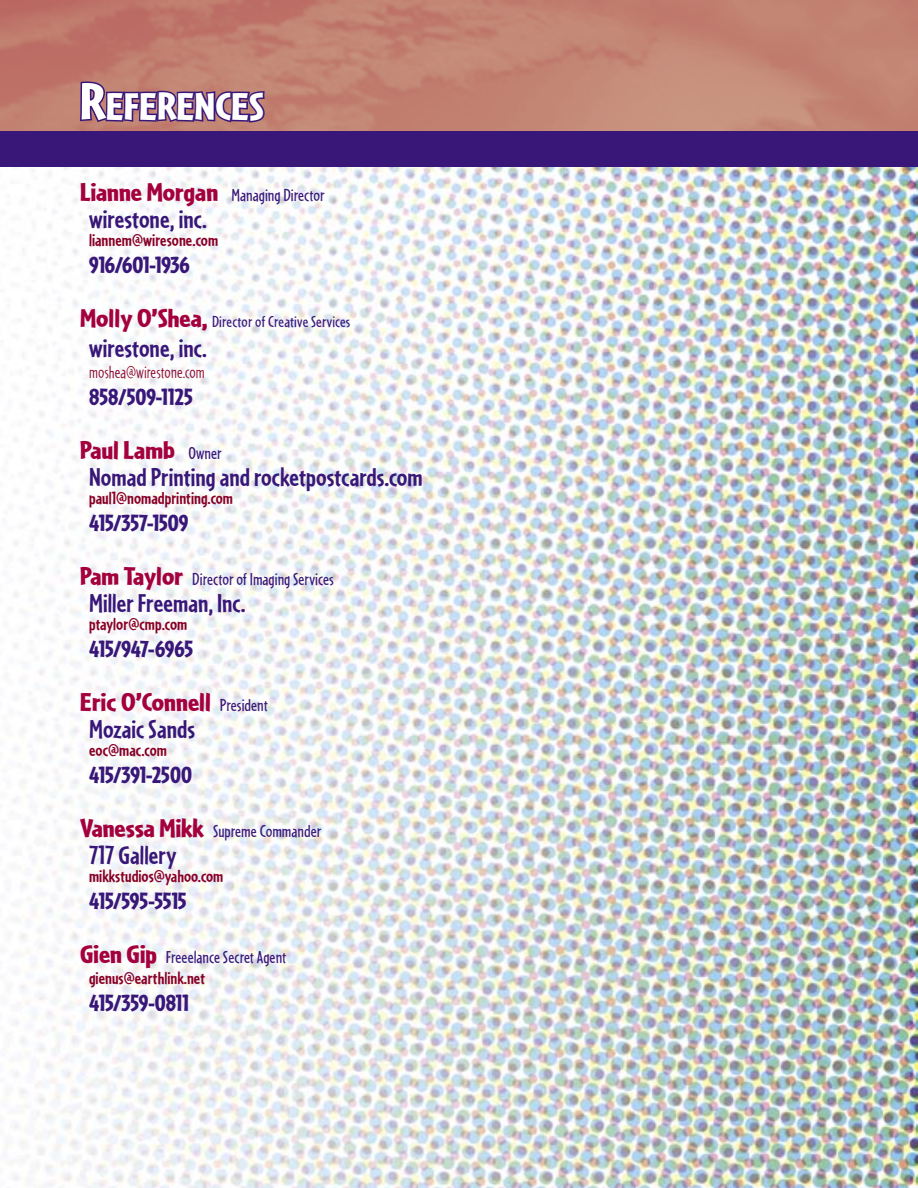
<style>
.page{position:relative;width:918px;height:1188px;background:#fff}
.page>*{position:absolute;margin:0;border:0;box-sizing:border-box;transform-origin:0 0}
.REf-_Who{font:900 40.5px "Cafeteria";color:#fff;scale:1.1 1}
.Ref-_Co_Name{font:700 27px "Cafeteria";color:#381778}
.REf-_Who-2{font:900 27px "Cafeteria";color:#a3003d;scale:1.1 1}
.ref_phone{font:900 24px "Cafeteria";color:#381778}
.REf-_Who-3{font:18px "Cafeteria";color:#381778}
.Ref-email{font:700 18px "Cafeteria";color:#880025}
.Ref-email-2{font:300 18px "Cafeteria";color:#880025}
.REf-_Who-4{font:16.5px "Cafeteria";letter-spacing:.005em;color:#381778}
.s1{font-size:54px}
.s2{font-weight:900;font-size:27px;color:#a3003d}
.s3{font-weight:400;font-size:18px;color:#381778}
</style>
<div class="page">
<img style="left:0;top:167px;width:918px;height:1021px">
<img style="left:0;top:0;width:918px;height:132px">
<div style="left:0;top:132px;width:918px;height:35px;background:#381778"></div>
<svg style="left:78px;top:80px;width:188px;height:44px;background:#885674"></svg>
<p class="REf-_Who" style="left:80px;top:83px;width:169px"><span class="s1">R</span>EFERENCES</p>
<p class="REf-_Who-3" style="left:80px;top:185px;width:246px"><span class="s2">Lianne Morgan</span> Managing Director</p>
<p class="Ref-_Co_Name" style="left:89px;top:204px;width:119px">wirestone, inc.</p>
<p class="Ref-email" style="left:89px;top:230px;width:131px">liannem@wiresone.com</p>
<p class="ref_phone" style="left:89px;top:251px;width:102px">916/601-1936</p>
<p class="REf-_Who-4" style="left:80px;top:312px;width:272px"><span class="s2">Molly O’Shea,</span> Director of Creative Services</p>
<p class="Ref-_Co_Name" style="left:89px;top:333px;width:119px">wirestone, inc.</p>
<p class="Ref-email-2" style="left:89px;top:362px;width:117px">moshea@wirestone.com</p>
<p class="ref_phone" style="left:89px;top:383px;width:105px">858/509-1125</p>
<p class="REf-_Who-2" style="left:80px;top:435px;width:130px">Paul Lamb <span class="s3">Owner</span></p>
<p class="Ref-_Co_Name" style="left:89px;top:462px;width:335px">Nomad Printing and rocketpostcards.com</p>
<p class="Ref-email" style="left:89px;top:488px;width:146px">paul1@nomadprinting.com</p>
<p class="ref_phone" style="left:89px;top:509px;width:101px">415/357-1509</p>
<p class="REf-_Who-3" style="left:80px;top:569px;width:255px"><span class="s2">Pam Taylor</span> Director of Imaging Services</p>
<p class="Ref-_Co_Name" style="left:89px;top:588px;width:158px">Miller Freeman, Inc.</p>
<p class="Ref-email" style="left:89px;top:614px;width:100px">ptaylor@cmp.com</p>
<p class="ref_phone" style="left:89px;top:635px;width:106px">415/947-6965</p>
<p class="REf-_Who-2" style="left:80px;top:687px;width:172px">Eric O’Connell <span class="s3">President</span></p>
<p class="Ref-_Co_Name" style="left:89px;top:714px;width:108px">Mozaic Sands</p>
<p class="Ref-email" style="left:89px;top:740px;width:79px">eoc@mac.com</p>
<p class="ref_phone" style="left:89px;top:761px;width:104px">415/391-2500</p>
<p class="REf-_Who-3" style="left:80px;top:821px;width:243px"><span class="s2">Vanessa Mikk</span> Supreme Commander</p>
<p class="Ref-_Co_Name" style="left:89px;top:840px;width:89px">717 Gallery</p>
<p class="Ref-email" style="left:89px;top:866px;width:136px">mikkstudios@yahoo.com</p>
<p class="ref_phone" style="left:89px;top:887px;width:99px">415/595-5515</p>
<p class="REf-_Who-3" style="left:80px;top:947px;width:208px"><span class="s2">Gien Gip</span> Freeelance Secret Agent</p>
<p class="Ref-email" style="left:89px;top:968px;width:118px">gienus@earthlink.net</p>
<p class="ref_phone" style="left:89px;top:989px;width:101px">415/359-0811</p>
</div>
